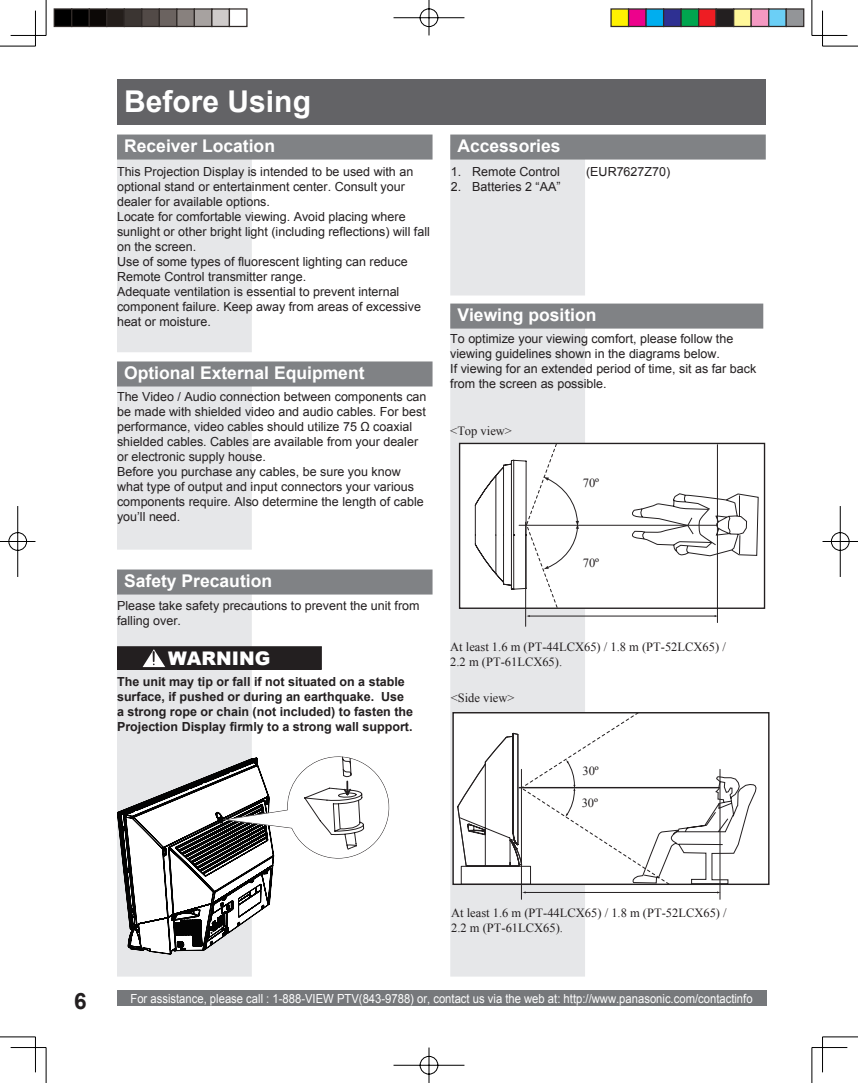
<style>
.page{position:relative;width:858px;height:1083px;background:#fff}
.page>*{position:absolute;margin:0;border:0;box-sizing:border-box;transform-origin:0 0}
.t1{font:700 30px "Arial";color:#fff}
.t2{font:700 22.5px "Arial";color:#231f20}
.t3{font:900 18.75px "Arial";color:#fff}
.t4{font:700 17.5px "Arial";color:#fff}
.t5{font:12.5px/15px "Arial";color:#231f20}
.t6{font:700 12.5px/15px "Arial";color:#231f20}
.t7{font:12.5px/15px "Times New Roman";color:#231f20}
.t8{font:12.5px "Arial";color:#fff;scale:.9 1}
</style>
<div class="page">
<div style="left:117px;top:989px;width:648px;height:16px;background:#76787b"></div>
<div style="left:450px;top:312px;width:134px;height:663px;background:#e6e7e9"></div>
<div style="left:450px;top:146px;width:134px;height:149px;background:#e6e7e9"></div>
<div style="left:118px;top:581px;width:133px;height:394px;background:#e6e7e9"></div>
<div style="left:118px;top:369px;width:133px;height:180px;background:#e6e7e9"></div>
<div style="left:117px;top:369px;width:135px;height:180px;border:1px solid #e6e7e9"></div>
<div style="left:118px;top:146px;width:133px;height:205px;background:#e6e7e9"></div>
<div style="left:117px;top:145px;width:135px;height:207px;border:1px solid #e6e7e9"></div>
<div style="left:450px;top:134px;width:315px;height:25px;background:#808285"></div>
<div style="left:459px;top:443px;width:305px;height:165px;background:#fff"></div>
<div style="left:458px;top:442px;width:306px;height:166px;border:1px solid #231f20"></div>
<hr style="left:519px;top:525px;width:198px;height:1px;background:#231f20">
<hr style="left:716px;top:444px;width:1px;height:178px;background:#231f20">
<hr style="left:528px;top:615px;width:187px;height:1px;background:#231f20">
<hr style="left:525px;top:522px;width:1px;height:104px;background:#231f20">
<svg style="left:630px;top:493px;width:128px;height:63px"></svg>
<svg style="left:474px;top:443px;width:104px;height:165px"></svg>
<div style="left:450px;top:303px;width:313px;height:25px;background:#808285"></div>
<svg style="left:452px;top:712px;width:317px;height:173px"></svg>
<hr style="left:524px;top:891px;width:193px;height:1px;background:#231f20">
<hr style="left:521px;top:769px;width:1px;height:130px;background:#231f20">
<hr style="left:719px;top:769px;width:1px;height:130px;background:#231f20">
<svg style="left:457px;top:711px;width:303px;height:173px"></svg>
<div style="left:117px;top:134px;width:315px;height:25px;background:#808285"></div>
<div style="left:117px;top:361px;width:315px;height:25px;background:#808285"></div>
<div style="left:117px;top:569px;width:315px;height:25px;background:#808285"></div>
<div style="left:118px;top:646px;width:203px;height:23px;background:#231f20"></div>
<div style="left:117px;top:646px;width:205px;height:23px;border:1px solid #231f20"></div>
<svg style="left:142px;top:649px;width:23px;height:18px"></svg>
<svg style="left:117px;top:749px;width:273px;height:204px"></svg>
<div style="left:117px;top:79px;width:648px;height:45px;background:#636366"></div>
<hr style="left:0;top:46px;width:35px;height:1px;background:#000">
<hr style="left:822px;top:46px;width:35px;height:1px;background:#000">
<hr style="left:0;top:1036px;width:35px;height:1px;background:#000">
<hr style="left:822px;top:1036px;width:35px;height:1px;background:#000">
<hr style="left:46px;top:0;width:1px;height:35px;background:#000">
<hr style="left:46px;top:1047px;width:1px;height:35px;background:#000">
<hr style="left:811px;top:0;width:1px;height:35px;background:#000">
<hr style="left:811px;top:1047px;width:1px;height:35px;background:#000">
<hr style="left:11px;top:35px;width:35px;height:1px;background:#000">
<hr style="left:811px;top:35px;width:35px;height:1px;background:#000">
<hr style="left:11px;top:1046px;width:35px;height:1px;background:#000">
<hr style="left:811px;top:1046px;width:35px;height:1px;background:#000">
<hr style="left:35px;top:11px;width:1px;height:35px;background:#000">
<hr style="left:35px;top:1036px;width:1px;height:35px;background:#000">
<hr style="left:821px;top:11px;width:1px;height:35px;background:#000">
<hr style="left:821px;top:1036px;width:1px;height:35px;background:#000">
<svg style="left:393px;top:0;width:72px;height:36px"></svg>
<svg style="left:393px;top:1047px;width:72px;height:35px"></svg>
<svg style="left:0;top:506px;width:36px;height:71px"></svg>
<svg style="left:822px;top:506px;width:35px;height:71px"></svg>
<div style="left:54px;top:9px;width:18px;height:17px;background:#000"></div>
<div style="left:54px;top:8px;width:18px;height:19px;border:1px solid #302a28"></div>
<div style="left:72px;top:9px;width:17px;height:17px;background:#000"></div>
<div style="left:71px;top:8px;width:19px;height:19px;border:1px solid #302a28"></div>
<div style="left:89px;top:9px;width:18px;height:17px;background:#0c0806"></div>
<div style="left:89px;top:8px;width:18px;height:19px;border:1px solid #302a28"></div>
<div style="left:107px;top:9px;width:17px;height:17px;background:#241e1b"></div>
<div style="left:106px;top:8px;width:19px;height:19px;border:1px solid #302a28"></div>
<div style="left:124px;top:9px;width:18px;height:17px;background:#3b3532"></div>
<div style="left:124px;top:8px;width:18px;height:19px;border:1px solid #302a28"></div>
<div style="left:142px;top:9px;width:17px;height:17px;background:#524a47"></div>
<div style="left:141px;top:8px;width:19px;height:19px;border:1px solid #302a28"></div>
<div style="left:159px;top:9px;width:18px;height:17px;background:#6b6360"></div>
<div style="left:159px;top:8px;width:18px;height:19px;border:1px solid #302a28"></div>
<div style="left:177px;top:9px;width:17px;height:17px;background:#88817e"></div>
<div style="left:176px;top:8px;width:19px;height:19px;border:1px solid #302a28"></div>
<div style="left:194px;top:9px;width:18px;height:17px;background:#a7a2a0"></div>
<div style="left:194px;top:8px;width:18px;height:19px;border:1px solid #302a28"></div>
<div style="left:212px;top:9px;width:17px;height:17px;background:#cfcbca"></div>
<div style="left:211px;top:8px;width:19px;height:19px;border:1px solid #302a28"></div>
<div style="left:229px;top:8px;width:18px;height:19px;border:1px solid #302a28"></div>
<div style="left:610px;top:9px;width:18px;height:17px;background:#fff101"></div>
<div style="left:610px;top:8px;width:19px;height:19px;border:1px solid #302a28"></div>
<div style="left:628px;top:9px;width:17px;height:17px;background:#ed028c"></div>
<div style="left:627px;top:8px;width:19px;height:19px;border:1px solid #302a28"></div>
<div style="left:645px;top:9px;width:18px;height:17px;background:#00aeef"></div>
<div style="left:645px;top:8px;width:19px;height:19px;border:1px solid #302a28"></div>
<div style="left:663px;top:9px;width:17px;height:17px;background:#2e3092"></div>
<div style="left:662px;top:8px;width:19px;height:19px;border:1px solid #302a28"></div>
<div style="left:680px;top:9px;width:18px;height:17px;background:#00a54f"></div>
<div style="left:680px;top:8px;width:19px;height:19px;border:1px solid #302a28"></div>
<div style="left:698px;top:9px;width:17px;height:17px;background:#ee1d23"></div>
<div style="left:697px;top:8px;width:19px;height:19px;border:1px solid #302a28"></div>
<div style="left:715px;top:9px;width:18px;height:17px;background:#231f20"></div>
<div style="left:715px;top:8px;width:19px;height:19px;border:1px solid #302a28"></div>
<div style="left:733px;top:9px;width:17px;height:17px;background:#fff79a"></div>
<div style="left:732px;top:8px;width:19px;height:19px;border:1px solid #302a28"></div>
<div style="left:750px;top:9px;width:18px;height:17px;background:#f499c2"></div>
<div style="left:750px;top:8px;width:19px;height:19px;border:1px solid #302a28"></div>
<div style="left:768px;top:9px;width:17px;height:17px;background:#6bcff6"></div>
<div style="left:767px;top:8px;width:19px;height:19px;border:1px solid #302a28"></div>
<div style="left:785px;top:9px;width:18px;height:17px;background:#939598"></div>
<div style="left:785px;top:8px;width:19px;height:19px;border:1px solid #302a28"></div>
<h1 class="t1" style="left:124px;top:85px;width:188px">Before Using</h1>
<h3 class="t4" style="left:124px;top:136px;width:152px">Receiver Location</h3>
<p class="t5" style="left:117px;top:164px;width:314px">This Projection Display is intended to be used with an optional stand or entertainment center. Consult your dealer for available options.<br>Locate for comfortable viewing. Avoid placing where sunlight or other bright light (including reflections) will fall on the screen.<br>Use of some types of fluorescent lighting can reduce Remote Control transmitter range.<br>Adequate ventilation is essential to prevent internal component failure. Keep away from areas of excessive heat or moisture.</p>
<h3 class="t4" style="left:124px;top:363px;width:242px">Optional External Equipment</h3>
<p class="t5" style="left:117px;top:389px;width:311px">The Video / Audio connection between components can be made with shielded video and audio cables. For best performance, video cables should utilize 75 Ω coaxial shielded cables. Cables are available from your dealer or electronic supply house.<br>Before you purchase any cables, be sure you know what type of output and input connectors your various com po nents require. Also determine the length of cable you’ll need.</p>
<h3 class="t4" style="left:124px;top:571px;width:149px">Safety Precaution</h3>
<p class="t5" style="left:117px;top:598px;width:304px">Please take safety precautions to prevent the unit from falling over.</p>
<h3 class="t3" style="left:168px;top:644px;width:104px">WARNING</h3>
<p class="t6" style="left:117px;top:674px;width:297px">The unit may tip or fall if not situated on a stable surface, if pushed or during an earthquake. Use a strong rope or chain (not included) to fasten the Projection Display firmly to a strong wall support.</p>
<h3 class="t4" style="left:457px;top:136px;width:105px">Accessories</h3>
<p class="t5" style="left:451px;top:164px;width:110px">1. Remote Control</p>
<p class="t5" style="left:586px;top:164px;width:86px">(EUR7627Z70)</p>
<p class="t5" style="left:451px;top:179px;width:111px">2. Batteries 2 “AA”</p>
<h3 class="t4" style="left:457px;top:305px;width:141px">Viewing position</h3>
<p class="t5" style="left:450px;top:331px;width:307px">To optimize your viewing comfort, please follow the viewing guidelines shown in the diagrams below.<br>If viewing for an extended period of time, sit as far back from the screen as possible.</p>
<p class="t7" style="left:450px;top:423px;width:63px">&lt;Top view&gt;</p>
<p class="t7" style="left:582px;top:475px;width:18px">70º</p>
<p class="t7" style="left:582px;top:555px;width:18px">70º</p>
<p class="t7" style="left:450px;top:639px;width:277px">At least 1.6 m (PT-44LCX65) / 1.8 m (PT-52LCX65) /<br>2.2 m (PT-61LCX65).</p>
<p class="t7" style="left:450px;top:690px;width:65px">&lt;Side view&gt;</p>
<p class="t7" style="left:582px;top:762px;width:18px">30º</p>
<p class="t7" style="left:581px;top:795px;width:18px">30º</p>
<h2 class="t2" style="left:74px;top:988px;width:14px">6</h2>
<p class="t7" style="left:451px;top:904px;width:277px">At least 1.6 m (PT-44LCX65) / 1.8 m (PT-52LCX65) /<br>2.2 m (PT-61LCX65).</p>
<p class="t8" style="left:130px;top:991px;width:692px">For assistance, please call : 1-888-VIEW PTV(843-9788) or, contact us via the web at: http://www.panasonic.com/contactinfo</p>
</div>
